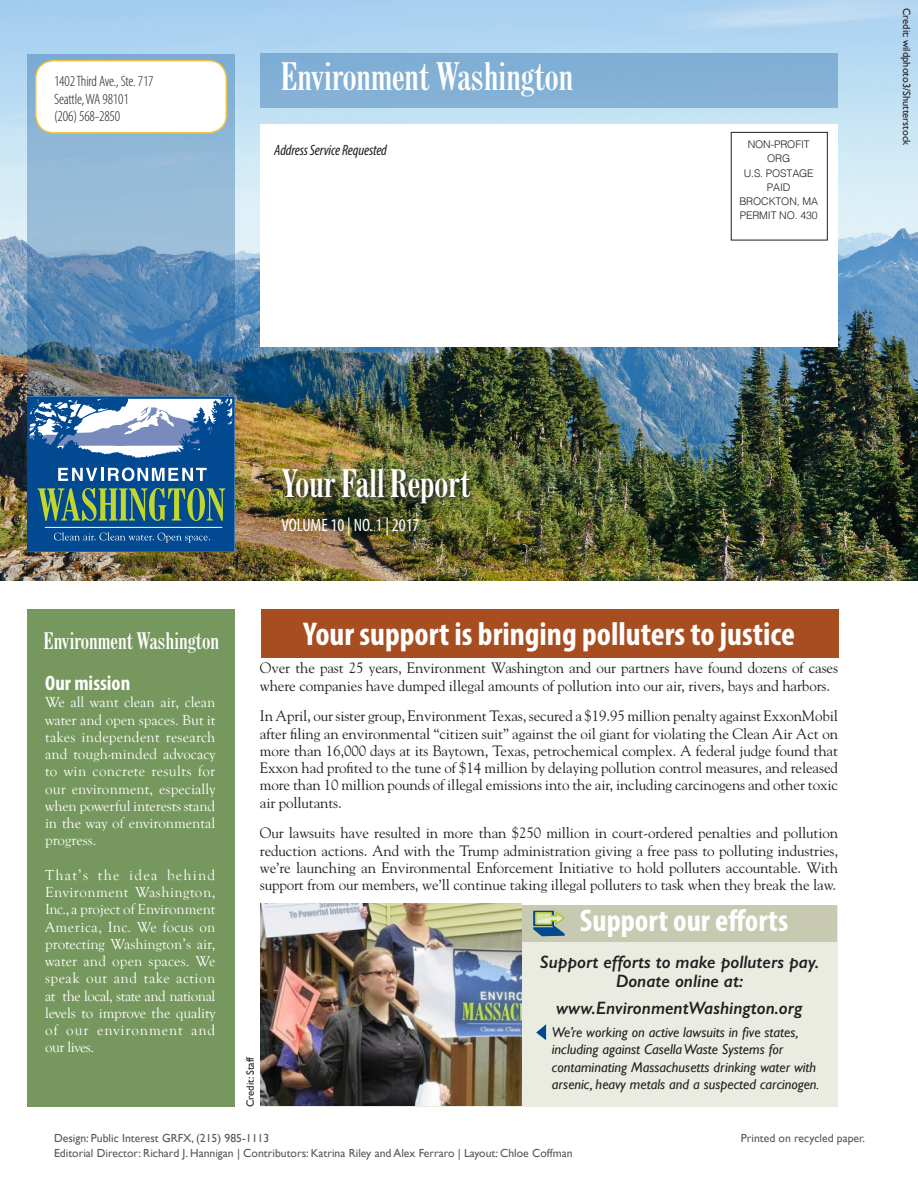
<style>
.page{position:relative;width:918px;height:1188px;background:#fff}
.page>*{position:absolute;margin:0;border:0;box-sizing:border-box;transform-origin:0 0}
.Member_letter_headli{font:700 condensed 37.5px "Century FB";color:#fff}
.t1{font:700 condensed 33px "Myriad Pro";color:#fff}
.t2{font:700 condensed 31.5px "Myriad Pro";color:#fff}
.Mission_group_name{font:700 condensed 22.5px "Century FB";color:#fff}
.Mission_subhead_page{font:700 condensed 21px "Myriad Pro";color:#fff}
.Caption_style{font:italic 600 18px/19.5px "Gill Sans";color:#231f20;text-align:center}
.Caption_style-2{font:condensed 18px "Myriad Pro";color:#fff}
.Page_4_body_style{font:15px/17.2px "Goudy";letter-spacing:-.01em;color:#231f20;text-align:justify}
.Mission_body_text_pa{font:15px/17.2px "Goudy Old Style T";letter-spacing:-.005em;color:#fff;text-align:justify}
.Body_text_style{font:300 condensed 15px "Myriad Pro";letter-spacing:-.01em;color:#231f20}
.t3{font:italic condensed 15px "Myriad Pro";letter-spacing:-.01em;color:#231f20}
.t4{font:italic 14.25px/17.2px "Gill Sans";color:#231f20}
.t5{font:11.7px/15px "Gill Sans";color:#57585a}
.t6{font:300 10.5px/14.2px "Helvetica";letter-spacing:-.01em;color:#231f20;text-align:center}
.Caption_style-3{font:10.5px "Gill Sans";color:#231f20}
</style>
<div class="page">
<div style="left:261px;top:609px;width:577px;height:49px;background:#a84d20"></div>
<div style="left:260px;top:905px;width:577px;height:202px;background:#eaece1"></div>
<div style="left:260px;top:905px;width:577px;height:37px;background:#c7cab0"></div>
<div style="left:27px;top:609px;width:208px;height:498px;background:#76975d"></div>
<img style="left:0;top:0;width:918px;height:580px">
<svg style="left:533px;top:910px;width:32px;height:26px"></svg>
<svg style="left:536px;top:1024px;width:11px;height:16px"></svg>
<img style="left:261px;top:904px;width:261px;height:202px">
<div style="left:280px;top:467px;width:197px;height:43px;background:#231f20;opacity:.85"></div>
<div style="left:260px;top:124px;width:577px;height:223px;background:#fff"></div>
<div style="left:731px;top:132px;width:97px;height:108px;border:1px solid #231f20"></div>
<svg style="left:27px;top:54px;width:208px;height:342px;background:#7199ba"></svg>
<div style="left:36px;top:61px;width:190px;height:72px;background:#fff;border-radius:18px"></div>
<div style="left:35px;top:60px;width:192px;height:74px;border:2px solid #f3c641;border-radius:18px"></div>
<div style="left:260px;top:54px;width:577px;height:54px;background:#82b1d5"></div>
<svg style="left:27px;top:398px;width:208px;height:153px;background:#46799f"></svg>
<p class="Body_text_style" style="left:54px;top:73px;width:101px">1402 Third Ave., Ste. 717</p>
<p class="Body_text_style" style="left:54px;top:91px;width:76px">Seattle, WA 98101</p>
<p class="Body_text_style" style="left:54px;top:108px;width:68px">(206) 568-2850</p>
<p class="Member_letter_headli" style="left:281px;top:56px;width:294px">Environment Washington</p>
<p class="t3" style="left:274px;top:141px;width:114px">Address Service Requested</p>
<p class="t6" style="left:739px;top:137px;width:80px">NON-PROFIT<br>ORG<br>U.S. POSTAGE<br>PAID<br>BROCKTON, MA<br>PERMIT NO. 430</p>
<p class="Caption_style-3" style="left:913px;top:8px;width:139px;rotate:90deg">Credit: wildphoto3/Shutterstock</p>
<h1 class="Member_letter_headli" style="left:281px;top:464px;width:191px">Your Fall Report</h1>
<p class="Caption_style-2" style="left:281px;top:514px;width:140px">VOLUME 10 | NO. 1 | 2017</p>
<p class="Mission_group_name" style="left:44px;top:629px;width:177px">Environment Washington</p>
<p class="Mission_subhead_page" style="left:45px;top:670px;width:87px">Our mission</p>
<p class="Mission_body_text_pa" style="left:45px;top:694px;width:172px">We all want clean air, clean water and open spaces. But it takes independent research and tough-minded advocacy to win concrete results for our environment, especially when powerful interests stand in the way of environmental progress.</p>
<p class="Mission_body_text_pa" style="left:45px;top:867px;width:172px">That’s the idea behind Environment Washington, Inc., a project of Environment America, Inc. We focus on protecting Washington’s air, water and open spaces. We speak out and take action at the local, state and national levels to improve the quality of our environment and our lives.</p>
<h2 class="t1" style="left:303px;top:613px;width:493px">Your support is bringing polluters to justice</h2>
<p class="Page_4_body_style" style="left:260px;top:659px;width:580px">Over the past 25 years, Environment Washington and our partners have found dozens of cases where companies have dumped illegal amounts of pollution into our air, rivers, bays and harbors.</p>
<p class="Page_4_body_style" style="left:260px;top:707px;width:580px">In April, our sister group, Environment Texas, secured a $19.95 million penalty against ExxonMobil after filing an environmental “citizen suit” against the oil giant for violating the Clean Air Act on more than 16,000 days at its Baytown, Texas, petrochemical complex. A federal judge found that Exxon had profited to the tune of $14 million by delaying pollution control measures, and released more than 10 million pounds of illegal emissions into the air, including carcinogens and other toxic air pollutants.</p>
<p class="Page_4_body_style" style="left:260px;top:824px;width:580px">Our lawsuits have resulted in more than $250 million in court-ordered penalties and pollution reduction actions. And with the Trump administration giving a free pass to polluting industries, we’re launching an Environmental Enforcement Initiative to hold polluters accountable. With support from our members, we’ll continue taking illegal polluters to task when they break the law.</p>
<h3 class="t2" style="left:580px;top:901px;width:210px">Support our efforts</h3>
<p class="Caption_style-3" style="left:244px;top:1107px;width:52px;rotate:-90deg">Credit: Staff</p>
<p class="Caption_style" style="left:540px;top:952px;width:281px">Support efforts to make polluters pay.<br>Donate online at:</p>
<p class="Caption_style" style="left:556px;top:998px;width:248px">www.EnvironmentWashington.org</p>
<p class="t4" style="left:552px;top:1024px;width:269px">We’re working on active lawsuits in five states, including against Casella Waste Systems for contaminating Massachusetts drinking water with arsenic, heavy metals and a suspected carcinogen.</p>
<p class="t5" style="left:54px;top:1131px;width:520px">Design: Public Interest GRFX, (215) 985-1113<br>Editorial Director: Richard J. Hannigan | Contributors: Katrina Riley and Alex Ferraro | Layout: Chloe Coffman</p>
<p class="t5" style="left:741px;top:1131px;width:126px">Printed on recycled paper.</p>
</div>
